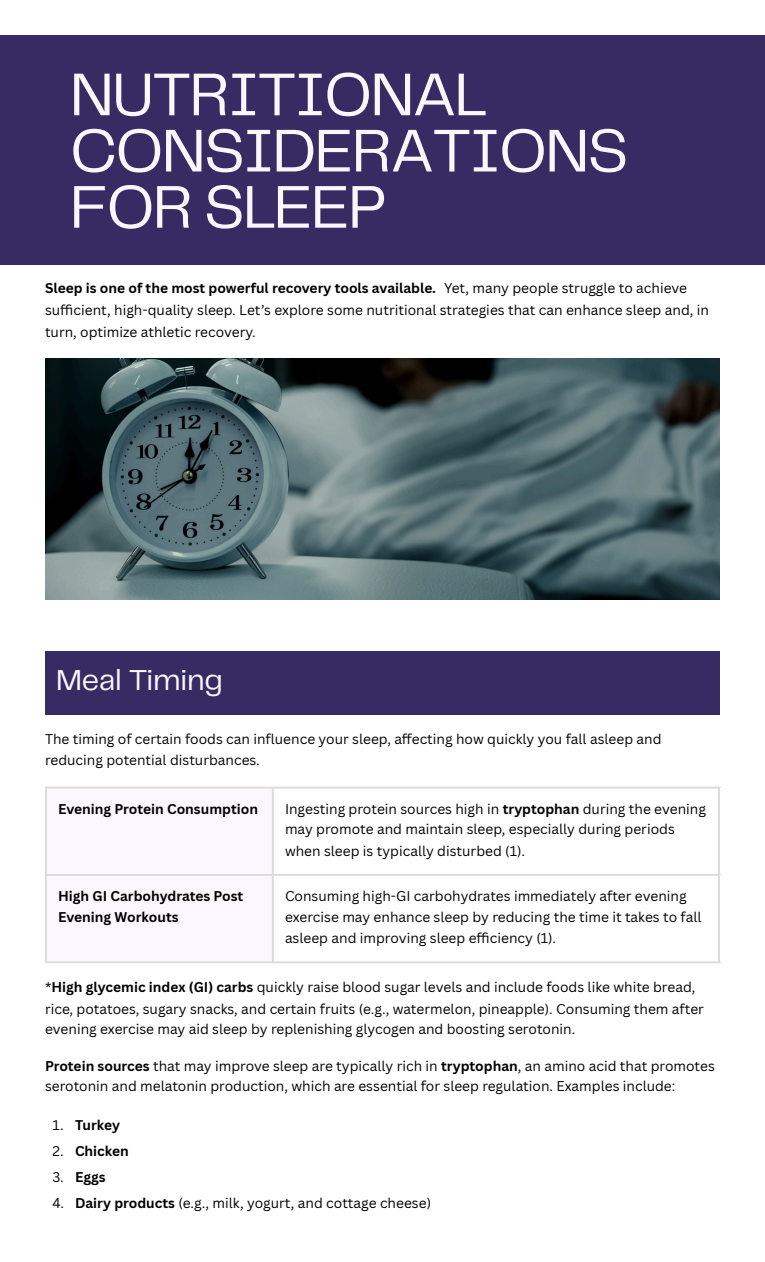
<style>
.page{position:relative;width:765px;height:1262px;background:#fff}
.page>*{position:absolute;margin:0;border:0;box-sizing:border-box;transform-origin:0 0}
.t1{font:62.5px/56.2px "Telegraf";letter-spacing:-.03em;color:#fbf7ff}
.t2{font:30px "Telegraf";letter-spacing:-.01em;color:#fbf7ff}
.t3{font:13.75px/21.1px "Canva Sans";color:#000}
.t4{font:700 13.75px/20.6px "Canva Sans";color:#000}
.s1{font-weight:700}
</style>
<div class="page">
<div style="left:0;top:35px;width:765px;height:229px;background:#362b63"></div>
<img style="left:45px;top:358px;width:675px;height:241px">
<div style="left:45px;top:651px;width:675px;height:63px;background:#362b63"></div>
<svg style="left:47px;top:788px;width:225px;height:173px"></svg>
<hr style="left:45px;top:788px;width:2px;height:173px;background:#dbdbdb">
<hr style="left:272px;top:788px;width:2px;height:173px;background:#dbdbdb">
<hr style="left:718px;top:788px;width:2px;height:173px;background:#dbdbdb">
<hr style="left:45px;top:787px;width:675px;height:1px;background:#dbdbdb">
<hr style="left:45px;top:874px;width:675px;height:2px;background:#dbdbdb">
<hr style="left:45px;top:961px;width:675px;height:2px;background:#dbdbdb">
<p class="t1" style="left:70px;top:70px;width:560px">NUTRITIONAL<br>CONSIDERATIONS<br>FOR SLEEP</p>
<h2 class="t3" style="left:45px;top:277px;width:666px;line-height:21.5px"><span class="s1">Sleep is one of the most powerful recovery tools available.</span> Yet, many people struggle to achieve suffi cient, high-quality sleep. Let’s explore some nutritional strategies that can enhance sleep and, in turn, optimize athletic recovery.</h2>
<p class="t2" style="left:56px;top:667px;width:168px">Meal Timing</p>
<p class="t3" style="left:45px;top:727px;width:618px;line-height:21.5px">The timing of certain foods can influence your sleep, affecting how quickly you fall asleep and reducing potential disturbances.</p>
<p class="t4" style="left:58px;top:798px;width:201px">Evening Protein Consumption</p>
<p class="t3" style="left:285px;top:798px;width:423px">Ingesting protein sources high in <span class="s1">tryptophan</span> during the evening may promote and maintain sleep, especially during periods when sleep is typically disturbed (1).</p>
<p class="t4" style="left:58px;top:885px;width:187px">High GI Carbohydrates Post<br>Evening Workouts</p>
<p class="t3" style="left:285px;top:885px;width:418px">Consuming high-GI carbohydrates immediately after evening exercise may enhance sleep by reducing the time it takes to fall asleep and improving sleep efficiency (1).</p>
<p class="t3" style="left:45px;top:976px;width:661px">*<span class="s1">High glycemic index (GI) carbs</span> quickly raise blood sugar levels and include foods like white bread, rice, potatoes, sugary snacks, and certain fruits (e.g., watermelon, pineapple). Consuming them after evening exercise may aid sleep by replenishing glycogen and boosting serotonin.</p>
<h2 class="t3" style="left:45px;top:1055px;width:671px;line-height:20.6px"><span class="s1">Protein sources</span> that may improve sleep are typically rich in <span class="s1">tryptophan</span>, an amino acid that promotes serotonin and melatonin production, which are essential for sleep regulation. Examples include:</h2>
<p class="t4" style="left:75px;top:1114px;width:47px">Turkey</p>
<p class="t4" style="left:75px;top:1140px;width:55px">Chicken</p>
<p class="t4" style="left:75px;top:1167px;width:32px">Eggs</p>
<p class="t3" style="left:75px;top:1192px;width:358px"><span class="s1">Dairy products</span> (e.g., milk, yogurt, and cottage cheese)</p>
<p class="t3" style="left:52px;top:1114px;width:13px">1.</p>
<p class="t3" style="left:52px;top:1140px;width:13px">2.</p>
<p class="t3" style="left:52px;top:1166px;width:13px">3.</p>
<p class="t3" style="left:52px;top:1192px;width:13px">4.</p>
</div>
